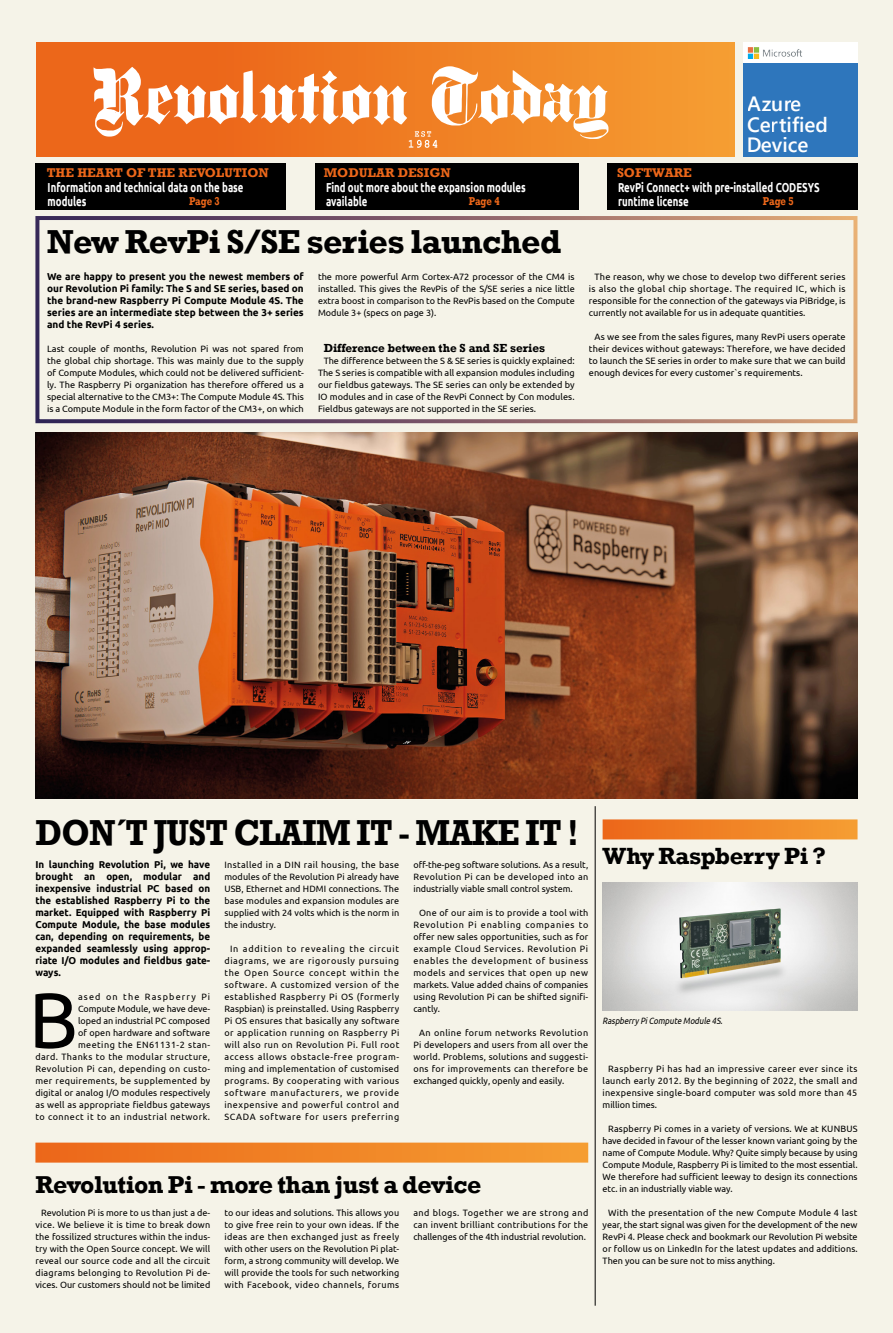
<style>
.page{position:relative;width:893px;height:1333px;background:#fff}
.page>*{position:absolute;margin:0;border:0;box-sizing:border-box;transform-origin:0 0}
.Initial_bodytext{font:78.5px "Ubuntu";color:#000}
.Head_main_article{font:700 37px "Rockwell";letter-spacing:-.02em;color:#000;scale:.9 1}
._3_col_head_30pt{font:700 34px "Rockwell";letter-spacing:-.02em;color:#000}
._3_col_head_30pt-2{font:700 25px "Rockwell";letter-spacing:-.02em;color:#000}
._3_col_head_30pt-3{font:700 24px "Rockwell";letter-spacing:-.02em;color:#000}
.t1{font:600 20.7px/20.5px "Segoe UI";color:#fff}
.t2{font:700 13px/14px "Ubuntu";color:#fff;scale:.74 1}
.t3{font:700 13px "Rockwell";color:#ec671a}
.Bodytext{font:700 12px "Rockwell";color:#000}
.t4{font:700 11.7px "Rockwell";letter-spacing:-.015em;color:#ec671a;scale:.82 1}
.t5{font:700 10px/12px "Ubuntu";color:#000;text-align:justify}
.Bodytext-2{font:9.2px/12px "Ubuntu";color:#000;text-align:justify}
.Initial_bodytext-2{font:9.2px/12px "Ubuntu";letter-spacing:.025em;color:#000;text-align:right}
.Subhead_bodytext{font:italic 9.2px "Ubuntu";color:#000;scale:.85 1}
</style>
<div class="page">
<div style="left:0;top:0;width:893px;height:1332px;background:#f5f3e8"></div>
<div style="left:36px;top:43px;width:698px;height:114px;background:linear-gradient(to right,#ea5d15,#f59b31)"></div>
<svg style="left:94px;top:66px;width:514px;height:82px;background:#f39e60"></svg>
<div style="left:743px;top:43px;width:114px;height:114px;background:#2e76bc"></div>
<div style="left:743px;top:43px;width:114px;height:20px;background:#fff"></div>
<img style="left:747px;top:47px;width:55px;height:12px">
<div style="left:315px;top:164px;width:263px;height:46px;background:#000"></div>
<div style="left:607px;top:164px;width:250px;height:46px;background:#000"></div>
<div style="left:35px;top:164px;width:251px;height:46px;background:#000"></div>
<img style="left:35px;top:432px;width:822px;height:366px">
<div style="left:35px;top:1142px;width:553px;height:20px;background:linear-gradient(to right,#ec6719,#f59e32)"></div>
<div style="left:603px;top:819px;width:254px;height:20px;background:linear-gradient(to right,#ec6719,#f59e32)"></div>
<hr style="left:595px;top:806px;width:1px;height:499px;background:#000">
<img style="left:603px;top:882px;width:255px;height:128px">
<div style="left:35px;top:216px;width:822px;height:207px;border:4px solid #fff"></div>
<h3 class="t1" style="left:746px;top:92px;width:83px">Azure<br>Certified<br>Device</h3>
<p class="t3" style="left:47px;top:165px;width:224px">THE HEART OF THE REVOLUTION</p>
<p class="t3" style="left:324px;top:164px;width:128px">MODULAR DESIGN</p>
<p class="t3" style="left:617px;top:164px;width:76px">SOFTWARE</p>
<p class="t2" style="left:326px;top:180px;width:272px">Find out more about the expansion modules available</p>
<p class="t2" style="left:48px;top:180px;width:266px">Information and technical data on the base modules</p>
<p class="t2" style="left:618px;top:180px;width:274px">RevPi Connect+ with pre-installed CODESYS runtime license</p>
<p class="t4" style="left:189px;top:194px;width:39px">Page 3</p>
<p class="t4" style="left:469px;top:194px;width:39px">Page 4</p>
<p class="t4" style="left:763px;top:194px;width:39px">Page 5</p>
<p class="_3_col_head_30pt" style="left:47px;top:221px;width:516px">New RevPi S/SE series launched</p>
<p class="t5" style="left:47px;top:270px;width:258px">We are happy to present you the newest members of our Revolution Pi family: The S and SE series, based on the brand-new Raspberry Pi Compute Module 4S. The series are an intermediate step between the 3+ series and the RevPi 4 series.</p>
<p class="Bodytext-2" style="left:47px;top:342px;width:258px">Last couple of months, Revolution Pi was not spared from the global chip shortage. This was mainly due to the supply of Compute Modules, which could not be delivered sufficient&shy;ly. The Raspberry Pi organization has therefore offered us a special alternative to the CM3+: The Compute Module 4S. This is a Compute Module in the form factor of the CM3+, on which</p>
<p class="Bodytext-2" style="left:318px;top:270px;width:258px">the more powerful Arm Cortex-A72 processor of the CM4 is installed. This gives the RevPis of the S/SE series a nice little extra boost in comparison to the RevPis based on the Compute Module 3+ (specs on page 3).</p>
<p class="Bodytext" style="left:324px;top:340px;width:223px">Difference between the S and SE series</p>
<p class="Bodytext-2" style="left:318px;top:354px;width:258px;text-indent:6px">The difference between the S &amp; SE series is quickly explained:<br>The S series is compatible with all expansion modules including our fieldbus gateways. The SE series can only be extended by IO modules and in case of the RevPi Connect by Con modules.<br>Fieldbus gateways are not supported in the SE series.</p>
<p class="Bodytext-2" style="left:589px;top:270px;width:258px;text-indent:6px">The reason, why we chose to develop two different series is also the global chip shortage. The required IC, which is responsible for the connection of the gateways via PiBridge, is currently not available for us in adequate quantities.</p>
<p class="Bodytext-2" style="left:589px;top:330px;width:258px;text-indent:6px">As we see from the sales figures, many RevPi users operate their devices without gateways: Therefore, we have decided to launch the SE series in order to make sure that we can build enough devices for every customer`s requirements.</p>
<p class="Head_main_article" style="left:35px;top:810px;width:606px">DON´T JUST CLAIM IT - MAKE IT !</p>
<p class="t5" style="left:35px;top:858px;width:176px">In launching Revolution Pi, we have brought an open, modular and inexpensive industrial PC based on the established Raspberry Pi to the market. Equipped with Raspberry Pi Compute Module, the base modules can, depending on requirements, be expanded seamlessly using approp&shy;riate I/O modules and fieldbus gate&shy;ways.</p>
<p class="Initial_bodytext" style="left:29px;top:972px;width:51px">B</p>
<p class="Initial_bodytext-2" style="left:35px;top:990px;width:176px">ased on the Raspberry Pi<br>Compute Module, we have deve-<br>loped an industrial PC composed<br>of open hardware and software<br>meeting the EN61131-2 stan-<br>dard. Thanks to the modular structure, Revolution Pi can, depending on custo&shy;mer requirements, be supplemented by digital or analog I/O modules respectively as well as appropriate fieldbus gateways to connect it to an industrial network.</p>
<p class="Initial_bodytext-2" style="left:224px;top:858px;width:176px;text-align:justify">Installed in a DIN rail housing, the base modules of the Revolution Pi already have USB, Ethernet and HDMI connections. The base modules and expansion modules are supplied with 24 volts which is the norm in the industry.</p>
<p class="Bodytext-2" style="left:224px;top:942px;width:176px;text-indent:6px">In addition to revealing the circuit diagrams, we are rigorously pursuing the Open Source concept within the software. A customized version of the established Raspberry Pi OS (formerly Raspbian) is preinstalled. Using Raspberry Pi OS ensures that basically any software or application running on Raspberry Pi will also run on Revolution Pi. Full root access allows obstacle-free program&shy;ming and implementation of customised programs. By cooperating with various software manufacturers, we provide inexpensive and powerful control and SCADA software for users preferring</p>
<p class="Bodytext-2" style="left:413px;top:858px;width:176px">off-the-peg software solutions. As a result, Revolution Pi can be developed into an industrially viable small control system.</p>
<p class="Bodytext-2" style="left:413px;top:906px;width:176px;text-indent:6px">One of our aim is to provide a tool with Revolution Pi enabling companies to offer new sales opportunities, such as for example Cloud Services. Revolution Pi enables the development of business models and services that open up new markets. Value added chains of companies using Revolution Pi can be shifted signifi&shy;cantly.</p>
<p class="Bodytext-2" style="left:413px;top:1026px;width:176px;text-indent:6px">An online forum networks Revolution Pi developers and users from all over the world. Problems, solutions and suggesti&shy;ons for improvements can therefore be exchanged quickly, openly and easily.</p>
<p class="_3_col_head_30pt-2" style="left:35px;top:1169px;width:447px">Revolution Pi - more than just a device</p>
<p class="Bodytext-2" style="left:35px;top:1206px;width:176px;text-indent:6px">Revolution Pi is more to us than just a de&shy;vice. We believe it is time to break down the fossilized structures within the indus&shy;try with the Open Source concept. We will reveal our source code and all the circuit diagrams belonging to Revolution Pi de&shy;vices. Our customers should not be limited</p>
<p class="Bodytext-2" style="left:224px;top:1206px;width:176px">to our ideas and solutions. This allows you to give free rein to your own ideas. If the ideas are then exchanged just as freely with other users on the Revolution Pi plat&shy;form, a strong community will develop. We will provide the tools for such networking with Facebook, video channels, forums</p>
<p class="Bodytext-2" style="left:413px;top:1206px;width:176px">and blogs. Together we are strong and can invent brilliant contributions for the challenges of the 4th industrial revolution.</p>
<p class="_3_col_head_30pt-3" style="left:603px;top:841px;width:225px">Why Raspberry Pi ?</p>
<p class="Subhead_bodytext" style="left:603px;top:1014px;width:145px">Raspberry PiCompute Module 4S.</p>
<p class="Bodytext-2" style="left:603px;top:1062px;width:256px;text-indent:6px">Raspberry Pi has had an impressive career ever since its launch early 2012. By the beginning of 2022, the small and inexpensive single-board computer was sold more than 45 million times.</p>
<p class="Bodytext-2" style="left:603px;top:1122px;width:257px;text-indent:6px">Raspberry Pi comes in a variety of versions. We at KUNBUS have decided in favour of the lesser known variant going by the name of Compute Module. Why? Quite simply because by using Compute Module, Raspberry Pi is limited to the most essential.<br>We therefore had sufficient leeway to design its connections etc. in an industrially viable way.</p>
<p class="Bodytext-2" style="left:603px;top:1206px;width:257px;text-indent:6px">With the presentation of the new Compute Module 4 last year, the start signal was given for the development of the new RevPi 4. Please check and bookmark our Revolution Pi website or follow us on LinkedIn for the latest updates and additions.<br>Then you can be sure not to miss anything.</p>
</div>
